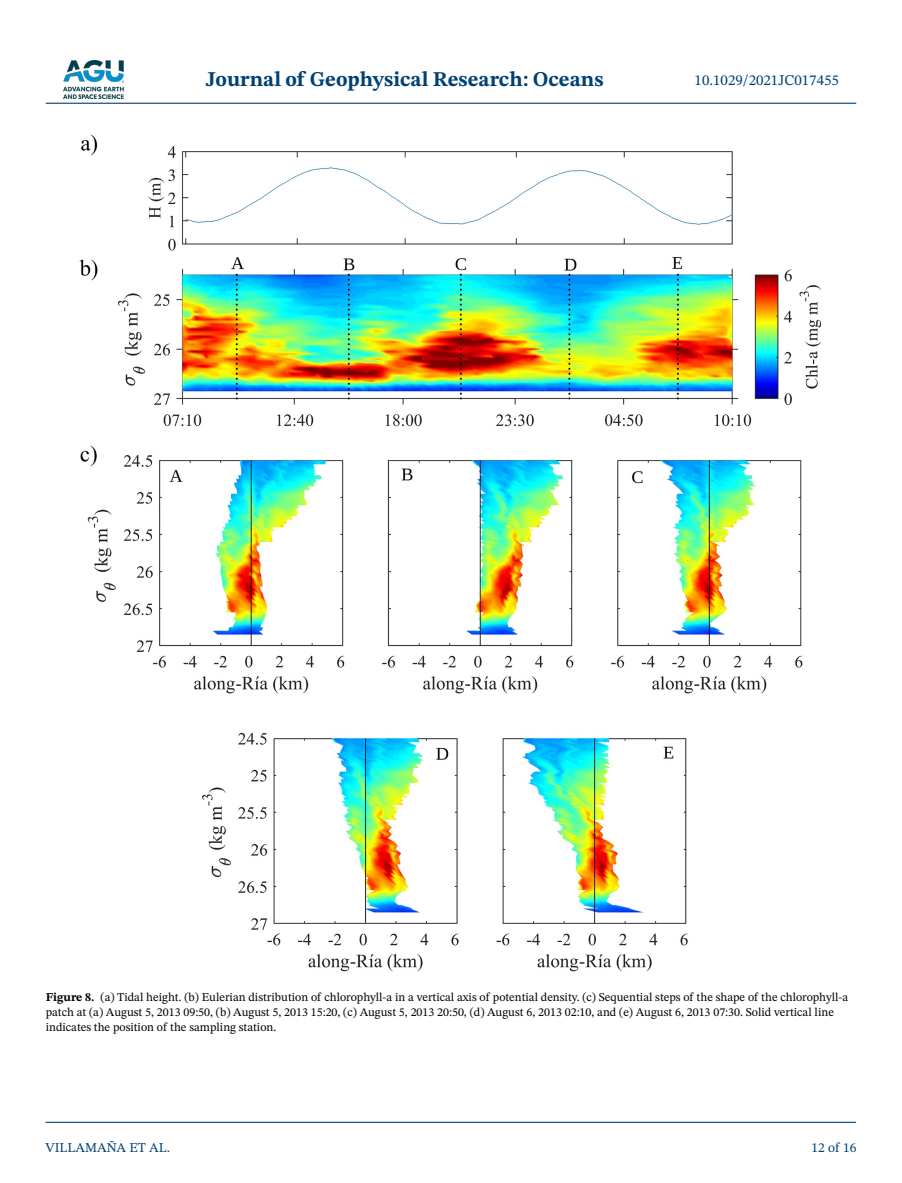
<style>
.page{position:relative;width:902px;height:1183px;background:#fff}
.page>*{position:absolute;margin:0;border:0;box-sizing:border-box;transform-origin:0 0}
.t1{font:700 21px "STIX Two Text";color:#004174}
.t2{font:15px "STIX Two Text";color:#004174}
.t3{font:13.5px "STIX Two Text";color:#004174}
.t4{font:12px/15px "STIX Two Text";color:#000}
.s1{font-weight:700}
</style>
<div class="page">
<img style="left:63px;top:60px;width:60px;height:39px">
<hr style="left:46px;top:103px;width:810px;height:1px;background:#004174">
<hr style="left:45px;top:1121px;width:810px;height:1px;background:#004174">
<img style="left:79px;top:134px;width:742px;height:838px">
<h1 class="t1" style="left:206px;top:64px;width:399px">Journal of Geophysical Research: Oceans</h1>
<p class="t2" style="left:694px;top:69px;width:146px">10.1029/2021JC017455</p>
<p class="t4" style="left:46px;top:989px;width:803px"><span class="s1">Figure 8.</span> (a) Tidal height. (b) Eulerian distribution of chlorophyll-a in a vertical axis of potential density. (c) Sequential steps of the shape of the chlorophyll-a patch at (a) August 5, 2013 09:50, (b) August 5, 2013 15:20, (c) August 5, 2013 20:50, (d) August 6, 2013 02:10, and (e) August 6, 2013 07:30. Solid vertical line indicates the position of the sampling station.</p>
<p class="t3" style="left:45px;top:1137px;width:126px">VILLAMAÑA ET AL.</p>
<p class="t3" style="left:811px;top:1137px;width:46px">12 of 16</p>
</div>
